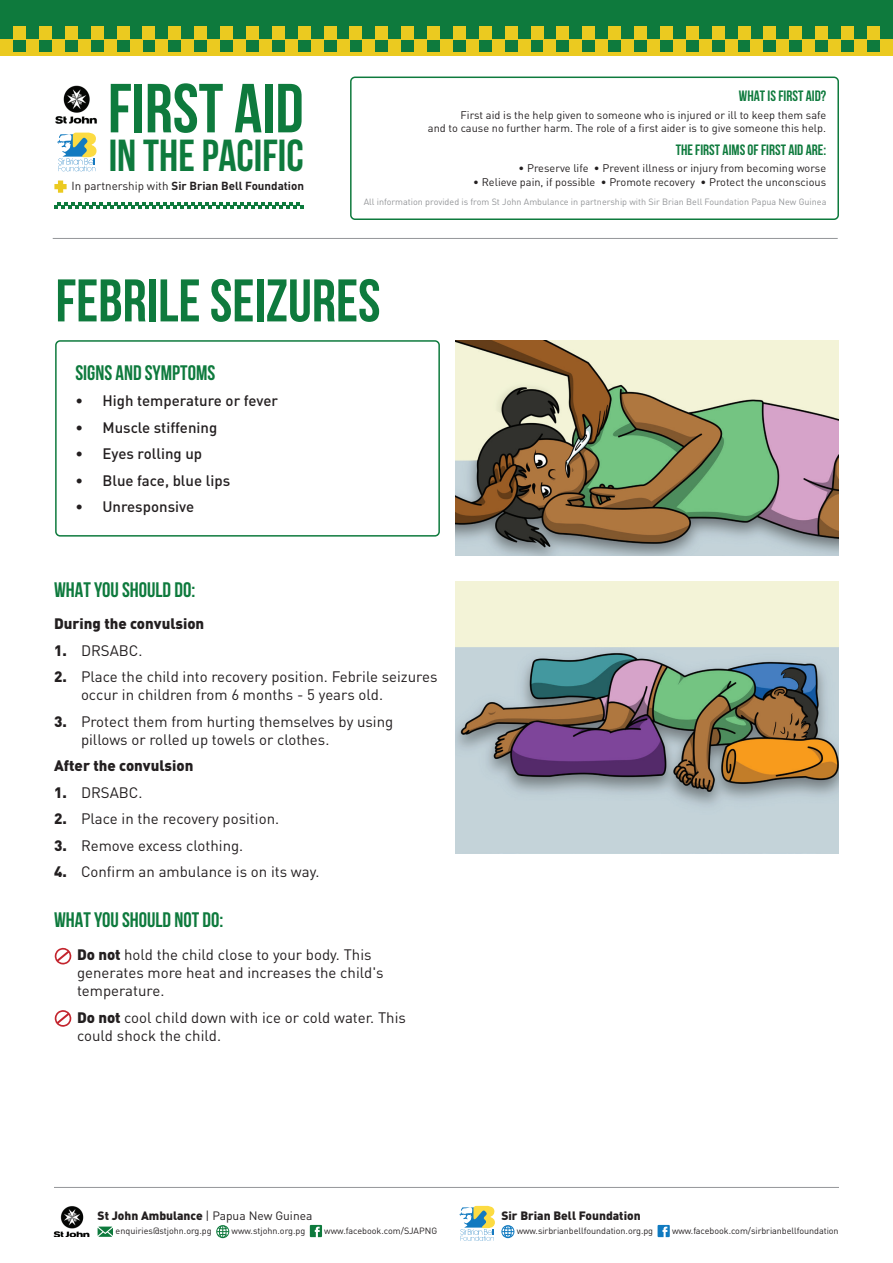
<style>
.page{position:relative;width:893px;height:1263px;background:#fff}
.page>*{position:absolute;margin:0;border:0;box-sizing:border-box;transform-origin:0 0}
.t1{font:700 69.3px "Bebas Neue";color:#0e7a3d}
.t2{font:700 60px "Bebas Neue";color:#0e7a3d}
.t3{font:700 44.85px "Bebas Neue";color:#0e7a3d}
.t4{font:700 21px "Bebas Neue";color:#0e7a3d}
.t5{font:15px/18px "DIN";color:#231f20}
.t6{font:500 15px "DIN";color:#231f20}
.t7{font:700 15px "Bebas Neue";color:#0e7a3d}
.t8{font:900 15px "DIN";color:#231f20}
.t9{font:900 12px "DIN";color:#231f20}
.t10{font:700 11.55px "DIN";color:#231f20}
.t11{font:10.95px/13.5px "DIN";color:#231f20;text-align:right}
.t12{font:9px "DIN";letter-spacing:-.005em;color:#231f20}
.t13{font:9px "DIN";color:#939598}
.s1{font-weight:400}
.s2{font-weight:900}
</style>
<div class="page">
<div style="left:0;top:0;width:893px;height:52px;background:#0e7a3d"></div>
<div style="left:52px;top:39px;width:13px;height:13px;background:#ebca20"></div>
<div style="left:26px;top:39px;width:13px;height:13px;background:#ebca20"></div>
<div style="left:0;top:39px;width:13px;height:13px;background:#ebca20"></div>
<div style="left:13px;top:26px;width:13px;height:13px;background:#ebca20"></div>
<div style="left:39px;top:26px;width:13px;height:13px;background:#ebca20"></div>
<div style="left:130px;top:39px;width:12px;height:13px;background:#ebca20"></div>
<div style="left:104px;top:39px;width:13px;height:13px;background:#ebca20"></div>
<div style="left:78px;top:39px;width:13px;height:13px;background:#ebca20"></div>
<div style="left:91px;top:26px;width:13px;height:13px;background:#ebca20"></div>
<div style="left:117px;top:26px;width:13px;height:13px;background:#ebca20"></div>
<div style="left:65px;top:26px;width:13px;height:13px;background:#ebca20"></div>
<div style="left:207px;top:39px;width:13px;height:13px;background:#ebca20"></div>
<div style="left:181px;top:39px;width:13px;height:13px;background:#ebca20"></div>
<div style="left:155px;top:39px;width:13px;height:13px;background:#ebca20"></div>
<div style="left:168px;top:26px;width:13px;height:13px;background:#ebca20"></div>
<div style="left:194px;top:26px;width:13px;height:13px;background:#ebca20"></div>
<div style="left:142px;top:26px;width:13px;height:13px;background:#ebca20"></div>
<div style="left:285px;top:39px;width:13px;height:13px;background:#ebca20"></div>
<div style="left:259px;top:39px;width:13px;height:13px;background:#ebca20"></div>
<div style="left:233px;top:39px;width:13px;height:13px;background:#ebca20"></div>
<div style="left:246px;top:26px;width:13px;height:13px;background:#ebca20"></div>
<div style="left:272px;top:26px;width:13px;height:13px;background:#ebca20"></div>
<div style="left:220px;top:26px;width:13px;height:13px;background:#ebca20"></div>
<div style="left:362px;top:39px;width:13px;height:13px;background:#ebca20"></div>
<div style="left:337px;top:39px;width:12px;height:13px;background:#ebca20"></div>
<div style="left:311px;top:39px;width:13px;height:13px;background:#ebca20"></div>
<div style="left:324px;top:26px;width:13px;height:13px;background:#ebca20"></div>
<div style="left:349px;top:26px;width:13px;height:13px;background:#ebca20"></div>
<div style="left:298px;top:26px;width:13px;height:13px;background:#ebca20"></div>
<div style="left:440px;top:39px;width:13px;height:13px;background:#ebca20"></div>
<div style="left:414px;top:39px;width:13px;height:13px;background:#ebca20"></div>
<div style="left:388px;top:39px;width:13px;height:13px;background:#ebca20"></div>
<div style="left:401px;top:26px;width:13px;height:13px;background:#ebca20"></div>
<div style="left:427px;top:26px;width:13px;height:13px;background:#ebca20"></div>
<div style="left:375px;top:26px;width:13px;height:13px;background:#ebca20"></div>
<div style="left:518px;top:39px;width:13px;height:13px;background:#ebca20"></div>
<div style="left:492px;top:39px;width:13px;height:13px;background:#ebca20"></div>
<div style="left:466px;top:39px;width:13px;height:13px;background:#ebca20"></div>
<div style="left:479px;top:26px;width:13px;height:13px;background:#ebca20"></div>
<div style="left:505px;top:26px;width:13px;height:13px;background:#ebca20"></div>
<div style="left:453px;top:26px;width:13px;height:13px;background:#ebca20"></div>
<div style="left:595px;top:39px;width:13px;height:13px;background:#ebca20"></div>
<div style="left:569px;top:39px;width:13px;height:13px;background:#ebca20"></div>
<div style="left:543px;top:39px;width:13px;height:13px;background:#ebca20"></div>
<div style="left:556px;top:26px;width:13px;height:13px;background:#ebca20"></div>
<div style="left:582px;top:26px;width:13px;height:13px;background:#ebca20"></div>
<div style="left:531px;top:26px;width:12px;height:13px;background:#ebca20"></div>
<div style="left:673px;top:39px;width:13px;height:13px;background:#ebca20"></div>
<div style="left:647px;top:39px;width:13px;height:13px;background:#ebca20"></div>
<div style="left:621px;top:39px;width:13px;height:13px;background:#ebca20"></div>
<div style="left:634px;top:26px;width:13px;height:13px;background:#ebca20"></div>
<div style="left:660px;top:26px;width:13px;height:13px;background:#ebca20"></div>
<div style="left:608px;top:26px;width:13px;height:13px;background:#ebca20"></div>
<div style="left:750px;top:39px;width:13px;height:13px;background:#ebca20"></div>
<div style="left:725px;top:39px;width:13px;height:13px;background:#ebca20"></div>
<div style="left:699px;top:39px;width:13px;height:13px;background:#ebca20"></div>
<div style="left:712px;top:26px;width:13px;height:13px;background:#ebca20"></div>
<div style="left:738px;top:26px;width:12px;height:13px;background:#ebca20"></div>
<div style="left:686px;top:26px;width:13px;height:13px;background:#ebca20"></div>
<div style="left:828px;top:39px;width:13px;height:13px;background:#ebca20"></div>
<div style="left:802px;top:39px;width:13px;height:13px;background:#ebca20"></div>
<div style="left:776px;top:39px;width:13px;height:13px;background:#ebca20"></div>
<div style="left:789px;top:26px;width:13px;height:13px;background:#ebca20"></div>
<div style="left:815px;top:26px;width:13px;height:13px;background:#ebca20"></div>
<div style="left:763px;top:26px;width:13px;height:13px;background:#ebca20"></div>
<div style="left:880px;top:39px;width:13px;height:13px;background:#ebca20"></div>
<div style="left:854px;top:39px;width:13px;height:13px;background:#ebca20"></div>
<div style="left:867px;top:26px;width:13px;height:13px;background:#ebca20"></div>
<div style="left:841px;top:26px;width:13px;height:13px;background:#ebca20"></div>
<hr style="left:0;top:52px;width:893px;height:3px;background:#ebca20">
<svg style="left:98px;top:1226px;width:15px;height:11px"></svg>
<svg style="left:216px;top:1225px;width:13px;height:13px"></svg>
<svg style="left:310px;top:1225px;width:12px;height:12px"></svg>
<hr style="left:54px;top:1187px;width:785px;height:1px;background:#939598">
<hr style="left:53px;top:238px;width:785px;height:1px;background:#939598">
<img style="left:55px;top:85px;width:42px;height:39px">
<svg style="left:54px;top:202px;width:250px;height:7px"></svg>
<svg style="left:57px;top:132px;width:40px;height:40px"></svg>
<svg style="left:54px;top:181px;width:13px;height:12px"></svg>
<div style="left:350px;top:77px;width:489px;height:143px;border:2px solid #0e7a3d;border-radius:4px"></div>
<img style="left:53px;top:1206px;width:37px;height:31px">
<svg style="left:459px;top:1205px;width:55px;height:36px"></svg>
<svg style="left:658px;top:1225px;width:12px;height:12px"></svg>
<img style="left:455px;top:581px;width:384px;height:272px">
<div style="left:55px;top:340px;width:385px;height:197px;border:2px solid #0e7a3d;border-radius:4px"></div>
<svg style="left:55px;top:948px;width:16px;height:17px"></svg>
<svg style="left:55px;top:1010px;width:16px;height:17px"></svg>
<img style="left:455px;top:340px;width:384px;height:216px">
<h1 class="t1" style="left:108px;top:70px;width:197px">FIRST AID</h1>
<h3 class="t3" style="left:109px;top:131px;width:196px">IN THE PACIFIC</h3>
<p class="t10" style="left:71px;top:179px;width:234px"><span class="s1">In partnership with</span> Sir Brian Bell Foundation</p>
<p class="t7" style="left:739px;top:88px;width:89px">WHAT IS FIRST AID?</p>
<p class="t11" style="left:428px;top:108px;width:400px">First aid is the help given to someone who is injured or ill to keep them safe<br>and to cause no further harm. The role of a first aider is to give someone this help.</p>
<p class="t7" style="left:676px;top:141px;width:152px">THE FIRST AIMS OF FIRST AID ARE:</p>
<p class="t11" style="left:519px;top:162px;width:309px">• Preserve life • Prevent illness or injury from becoming worse</p>
<p class="t11" style="left:473px;top:175px;width:354px">• Relieve pain, if possible • Promote recovery • Protect the unconscious</p>
<p class="t13" style="left:364px;top:196px;width:464px">All information provided is from St John Ambulance in partnership with Sir Brian Bell Foundation Papua New Guinea</p>
<h2 class="t2" style="left:56px;top:268px;width:326px">FEBRILE SEIZURES</h2>
<h3 class="t4" style="left:75px;top:361px;width:141px">SIGNS AND SYMPTOMS</h3>
<p class="t6" style="left:75px;top:391px;width:204px">• High temperature or fever</p>
<p class="t6" style="left:75px;top:418px;width:143px">• Muscle stiffening</p>
<p class="t6" style="left:75px;top:444px;width:128px">• Eyes rolling up</p>
<p class="t6" style="left:75px;top:471px;width:156px">• Blue face, blue lips</p>
<p class="t6" style="left:75px;top:497px;width:120px">• Unresponsive</p>
<h3 class="t4" style="left:54px;top:578px;width:143px">WHAT YOU SHOULD DO:</h3>
<p class="t8" style="left:54px;top:614px;width:152px">During the convulsion</p>
<p class="t5" style="left:54px;top:641px;width:90px"><span class="s2">1.</span> DRSABC.</p>
<p class="t5" style="left:81px;top:667px;width:358px;text-indent:-27px"><span class="s2">2.</span> Place the child into recovery position. Febrile seizures occur in children from 6 months - 5 years old.</p>
<p class="t5" style="left:81px;top:712px;width:314px;text-indent:-27px"><span class="s2">3.</span> Protect them from hurting themselves by using pillows or rolled up towels or clothes.</p>
<p class="t8" style="left:54px;top:756px;width:141px">After the convulsion</p>
<p class="t5" style="left:54px;top:783px;width:90px"><span class="s2">1.</span> DRSABC.</p>
<p class="t5" style="left:54px;top:809px;width:227px"><span class="s2">2.</span> Place in the recovery position.</p>
<p class="t5" style="left:54px;top:836px;width:191px"><span class="s2">3.</span> Remove excess clothing.</p>
<p class="t5" style="left:54px;top:862px;width:267px"><span class="s2">4.</span> Confirm an ambulance is on its way.</p>
<h3 class="t4" style="left:54px;top:908px;width:171px">WHAT YOU SHOULD NOT DO:</h3>
<p class="t5" style="left:77px;top:946px;width:308px"><span class="s2">Do not</span> hold the child close to your body. This generates more heat and increases the child's temperature.</p>
<p class="t5" style="left:77px;top:1008px;width:330px"><span class="s2">Do not</span> cool child down with ice or cold water. This could shock the child.</p>
<p class="t9" style="left:98px;top:1207px;width:216px">St John Ambulance <span class="s1">| Papua New Guinea</span></p>
<p class="t12" style="left:116px;top:1225px;width:98px">enquiries@stjohn.org.pg</p>
<p class="t12" style="left:232px;top:1225px;width:75px">www.stjohn.org.pg</p>
<p class="t12" style="left:324px;top:1225px;width:114px">www.facebook.com/SJAPNG</p>
<p class="t9" style="left:501px;top:1207px;width:141px">Sir Brian Bell Foundation</p>
<p class="t12" style="left:517px;top:1225px;width:138px">www.sirbrianbellfoundation.org.pg</p>
<p class="t12" style="left:672px;top:1225px;width:168px">www.facebook.com/sirbrianbellfoundation</p>
</div>
